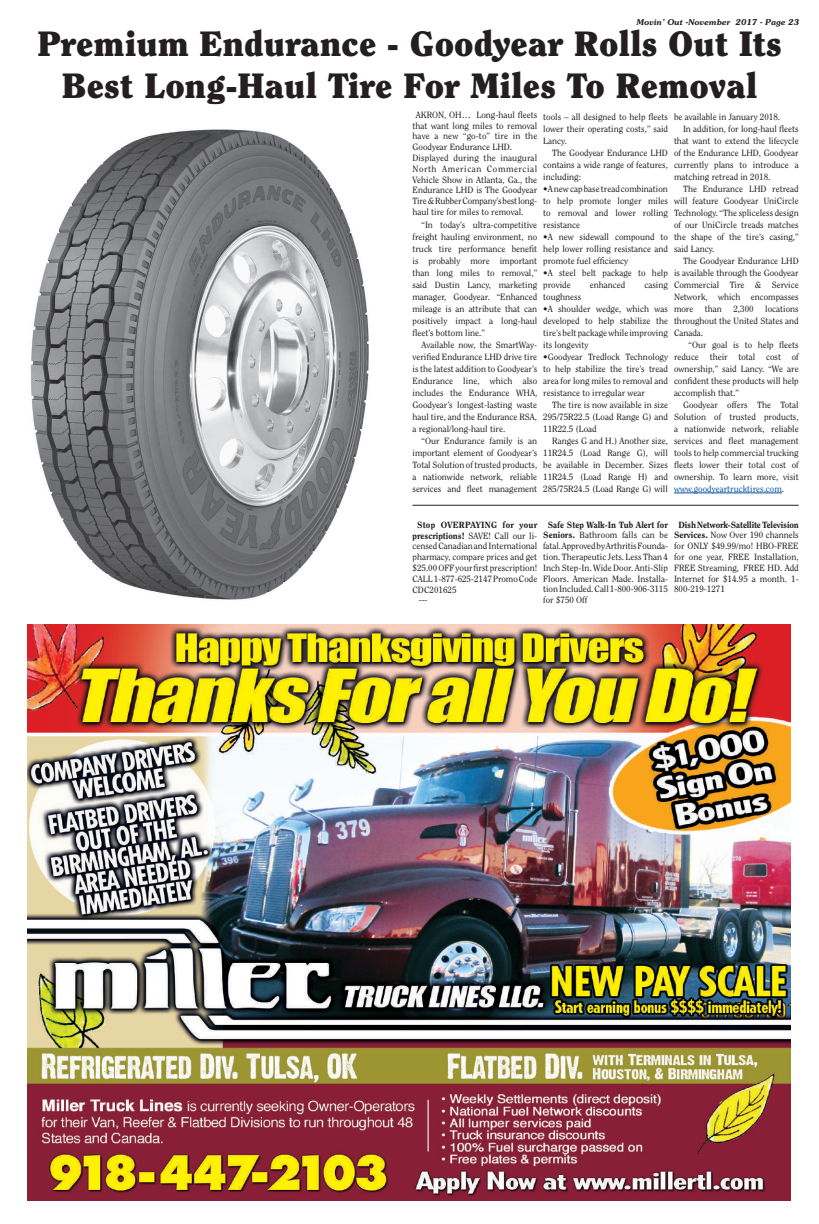
<style>
.page{position:relative;width:819px;height:1224px;background:#fff}
.page>*{position:absolute;margin:0;border:0;box-sizing:border-box;transform-origin:0 0}
.t1{font:900 35px/42px "Clearface";color:#231f20;text-align:center}
.t2{font:9px/12px "Clearface";color:#231f20;text-align:justify}
.t3{font:9px "Myriad Pro";color:#231f20}
.t4{font:italic 600 8px "Souvenir";color:#231f20}
.s1{color:#0850a3}
.s2{font-weight:800}
</style>
<div class="page">
<img style="left:31px;top:129px;width:338px;height:471px">
<hr style="left:674px;top:493px;width:108px;height:1px;background:#0850a3">
<hr style="left:412px;top:505px;width:387px;height:1px;background:#231f20">
<img style="left:27px;top:624px;width:764px;height:576px">
<p class="t4" style="left:636px;top:17px;width:164px">Movin’ Out -November 2017 - Page 23</p>
<h1 class="t1" style="left:37px;top:22px;width:746px">Premium Endurance - Goodyear Rolls Out Its<br>Best Long-Haul Tire For Miles To Removal</h1>
<p class="t2" style="left:543px;top:111px;width:126px">tools – all designed to help fleets lower their operating costs,” said Lancy.</p>
<p class="t2" style="left:543px;top:147px;width:126px;text-indent:9px">The Goodyear Endurance LHD contains a wide range of features, including:</p>
<p class="t2" style="left:543px;top:183px;width:126px">•A new cap base tread combination to help promote longer miles to removal and lower rolling resistance</p>
<p class="t2" style="left:543px;top:231px;width:126px">•A new sidewall compound to help lower rolling resistance and promote fuel efficiency</p>
<p class="t2" style="left:543px;top:267px;width:126px">•A steel belt package to help provide</p>
<p class="t2" style="left:413px;top:109px;width:126px;line-height:10.8px;text-align:left;text-indent:3px">AKRON, OH… Long-haul fleets that want long miles to removal have a new “go-to” tire in the<br>Goodyear Endurance LHD.<br>Displayed during the inaugural<br>North American Commercial<br>Vehicle Show in Atlanta, Ga., the<br>Endurance LHD is The Goodyear<br>Tire &amp; Rubber Company’s best long&shy;haul tire for miles to removal.</p>
<p class="t2" style="left:413px;top:219px;width:126px;text-indent:9px">“In today’s ultra-competitive freight hauling environment, no truck tire performance benefit is probably more important than long miles to removal,” said Dustin Lancy, marketing manager, Goodyear. “Enhanced mileage is an attribute that can positively impact a long-haul fleet’s bottom line.”</p>
<p class="t2" style="left:413px;top:339px;width:126px;text-indent:9px">Available now, the SmartWay&shy;verified Endurance LHD drive tire is the latest addition to Goodyear’s Endurance line, which also includes the Endurance WHA, Goodyear’s longest-lasting waste haul tire, and the Endurance RSA, a regional/long-haul tire.</p>
<p class="t2" style="left:413px;top:435px;width:126px;text-indent:9px">“Our Endurance family is an important element of Goodyear’s Total Solution of trusted products, a nationwide network, reliable services and fleet management</p>
<p class="t2" style="left:674px;top:111px;width:108px">be available in January 2018.</p>
<p class="t2" style="left:683px;top:123px;width:117px">In addition, for long-haul fleets</p>
<p class="t2" style="left:674px;top:135px;width:126px">that want to extend the lifecycle</p>
<p class="t2" style="left:674px;top:147px;width:126px">of the Endurance LHD, Goodyear</p>
<p class="t2" style="left:674px;top:159px;width:126px">currently plans to introduce a</p>
<p class="t2" style="left:674px;top:171px;width:98px">matching retread in 2018.</p>
<p class="t2" style="left:683px;top:183px;width:117px">The Endurance LHD retread</p>
<p class="t2" style="left:674px;top:195px;width:126px">will feature Goodyear UniCircle</p>
<p class="t2" style="left:674px;top:207px;width:126px">Technology. “The spliceless design</p>
<p class="t2" style="left:674px;top:219px;width:126px">of our UniCircle treads matches</p>
<p class="t2" style="left:674px;top:231px;width:126px">the shape of the tire’s casing,”</p>
<p class="t2" style="left:674px;top:243px;width:42px">said Lancy.</p>
<p class="t2" style="left:683px;top:255px;width:117px">The Goodyear Endurance LHD</p>
<p class="t2" style="left:674px;top:267px;width:126px">is available through the Goodyear</p>
<p class="t2" style="left:674px;top:279px;width:126px">Commercial Tire &amp; Service</p>
<p class="t2" style="left:674px;top:291px;width:126px">Network, which encompasses</p>
<p class="t2" style="left:674px;top:303px;width:21px">more</p>
<p class="t2" style="left:705px;top:303px;width:19px">than</p>
<p class="t2" style="left:733px;top:303px;width:22px">2,300</p>
<p class="t2" style="left:590px;top:279px;width:37px">enhanced</p>
<p class="t2" style="left:645px;top:279px;width:25px">casing</p>
<p class="t2" style="left:543px;top:291px;width:40px">toughness</p>
<p class="t2" style="left:543px;top:303px;width:126px">•A shoulder wedge, which was developed to help stabilize the tire’s belt package while improving its longevity</p>
<p class="t2" style="left:543px;top:351px;width:126px">•Goodyear Tredlock Technology to help stabilize the tire’s tread area for long miles to removal and resistance to irregular wear</p>
<p class="t2" style="left:543px;top:399px;width:126px;text-indent:9px">The tire is now available in size 295/75R22.5 (Load Range G) and 11R22.5 (Load</p>
<p class="t2" style="left:543px;top:435px;width:126px;text-indent:9px">Ranges G and H.) Another size, 11R24.5 (Load Range G), will be available in December. Sizes 11R24.5 (Load Range H) and 285/75R24.5 (Load Range G) will</p>
<p class="t2" style="left:674px;top:303px;width:126px;text-indent:91px">locations throughout the United States and Canada.</p>
<p class="t2" style="left:674px;top:339px;width:126px;text-indent:15px">“Our goal is to help fleets reduce their total cost of ownership,” said Lancy. “We are confident these products will help accomplish that.”</p>
<p class="t2" style="left:674px;top:399px;width:126px;text-indent:9px">Goodyear offers The Total Solution of trusted products, a nationwide network, reliable services and fleet management tools to help commercial trucking fleets lower their total cost of ownership. To learn more, visit <span class="s1">www.goodyeartrucktires.com</span>.</p>
<p class="t2" style="left:543px;top:519px;width:126px;line-height:10.8px;text-indent:4px"><span class="s2">Safe Step Walk-In Tub Alert for Seniors.</span> Bathroom falls can be fatal. Approved by Arthritis Founda&shy;tion. Therapeutic Jets. Less Than 4<br>Inch Step-In. Wide Door. Anti-Slip Floors. American Made. Installa&shy;tion Included. Call 1-800-906-3115 for $750 Off</p>
<p class="t2" style="left:674px;top:519px;width:126px;line-height:10.8px;text-indent:4px"><span class="s2">Dish Network-Satellite Television Services.</span> Now Over 190 channels for ONLY $49.99/mo! HBO-FREE for one year, FREE Installation, FREE Streaming, FREE HD. Add Internet for $14.95 a month. 1- 800-219-1271</p>
<p class="t2" style="left:412px;top:519px;width:126px;line-height:10.8px;text-indent:4px"><span class="s2">Stop OVERPAYING for your prescriptions!</span> SAVE! Call our li&shy;censed Canadian and International pharmacy, compare prices and get $25.00 OFF your first prescription!<br>CALL 1-877-625-2147 Promo Code CDC201625</p>
<p class="t3" style="left:419px;top:595px;width:10px">---</p>
</div>
